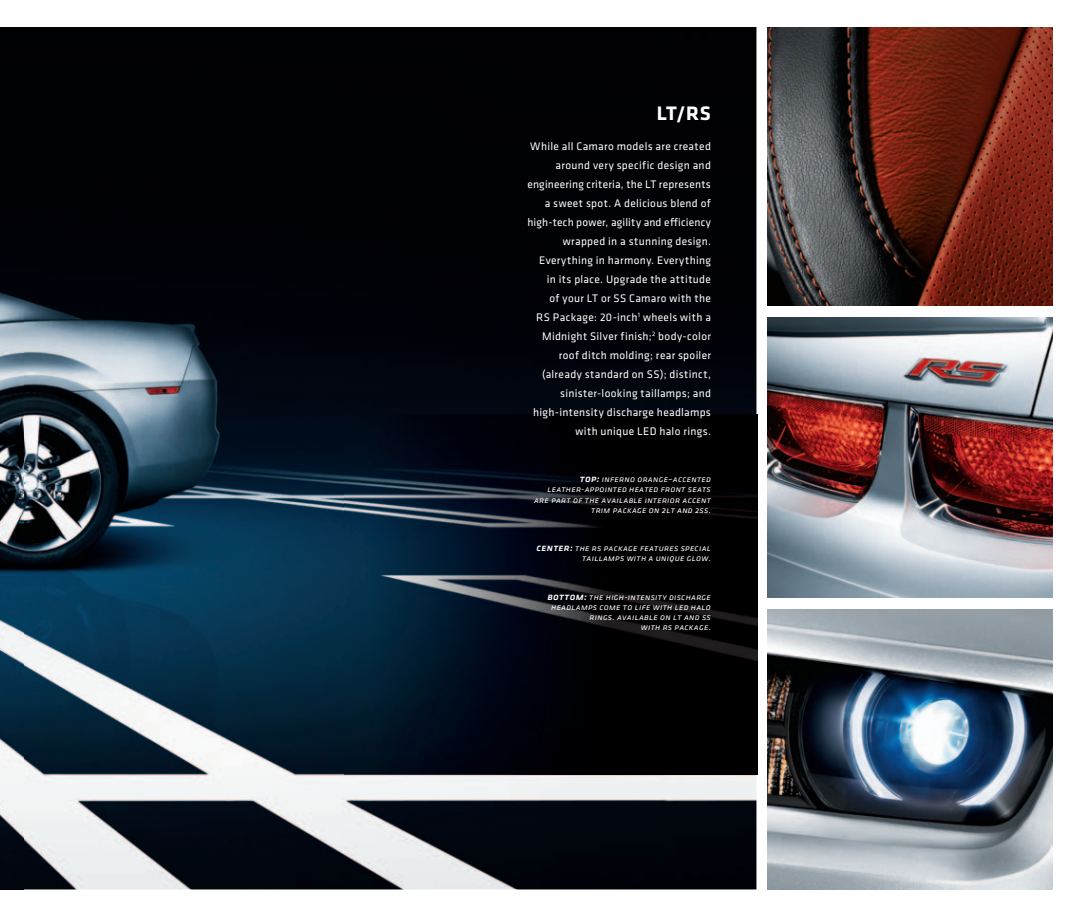
<style>
.page{position:relative;width:1080px;height:918px;background:#fff}
.page>*{position:absolute;margin:0;border:0;box-sizing:border-box;transform-origin:0 0}
.t1{font:700 20.25px "Klavika CH";color:#fff}
.t2{font:11.4px/18.9px "Klavika CH";letter-spacing:.025em;color:#fff;text-align:right}
.t3{font:italic 8.85px/10.1px "Klavika CH";letter-spacing:.025em;color:#fff;text-align:right}
.s1{font-weight:500;font-size:10.05px}
</style>
<div class="page">
<img style="left:0;top:27px;width:756px;height:862px">
<img style="left:768px;top:609px;width:285px;height:281px">
<img style="left:768px;top:27px;width:285px;height:279px">
<img style="left:768px;top:317px;width:285px;height:281px">
<img style="left:344px;top:414px;width:413px;height:360px">
<h1 class="t1" style="left:657px;top:99px;width:56px">LT/RS</h1>
<p class="t2" style="left:527px;top:137px;width:185px">While all Camaro models are created around very specific design and engineering criteria, the LT represents a sweet spot. A delicious blend of high-tech power, agility and efficiency wrapped in a stunning design.<br>Everything in harmony. Everything in its place. Upgrade the attitude<br>of your LT or SS Camaro with the<br>RS Package: 20-inch<sup>1</sup> wheels with a Midnight Silver finish;<sup>2</sup> body-color roof ditch molding; rear spoiler (already standard on SS); distinct, sinister-looking taillamps; and high-intensity discharge headlamps with unique LED halo rings.</p>
<p class="t3" style="left:534px;top:474px;width:178px"><span class="s1">top:</span> inferno orange–accented leather-appointed heated front seats are part of the available interior accent trim package on 2lt and 2ss.</p>
<p class="t3" style="left:536px;top:543px;width:176px"><span class="s1">center:</span> the rs package features special taillamps with a unique glow.</p>
<p class="t3" style="left:548px;top:592px;width:165px"><span class="s1">bottom:</span> the high-intensity discharge headlamps come to life with led halo rings. available on lt and ss<br>with rs package.</p>
</div>
